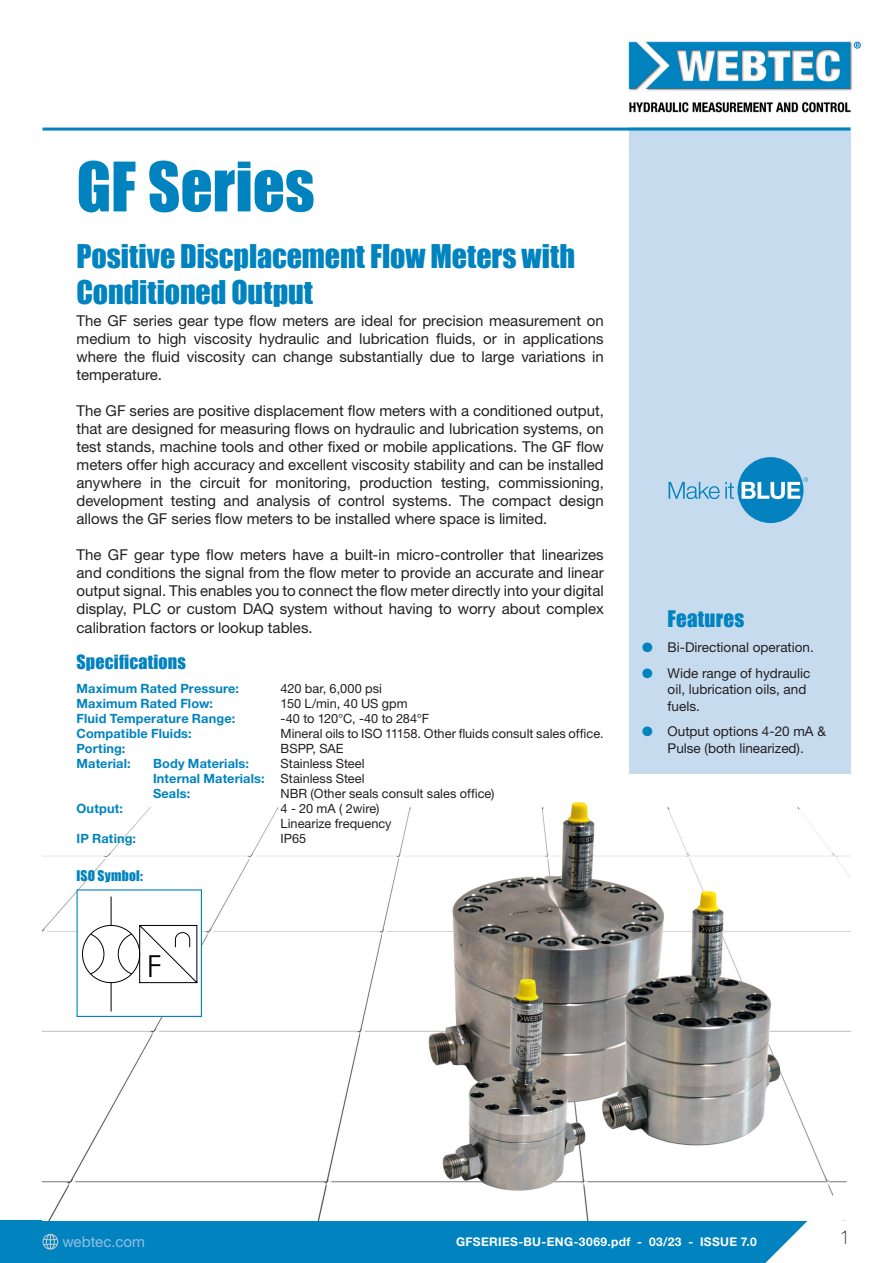
<style>
.page{position:relative;width:893px;height:1263px;background:#fff}
.page>*{position:absolute;margin:0;border:0;box-sizing:border-box;transform-origin:0 0}
.Datasheet_heading{font:63px "Impact";color:#0083bf}
.t1{font:30.3px "Century Gothic";color:#000}
.Datasheet_sub_headin{font:30px/36px "Impact";letter-spacing:-.005em;color:#0083bf}
.Features_heading{font:21px "Impact";letter-spacing:.01em;color:#0083bf}
.t2{font:100 19.5px "Helvetica Neue LT Std";color:#231f20}
.Specifications_headi{font:18px "Impact";letter-spacing:.01em;color:#0083bf}
.Introductory_copy{font:15px/18px "Helvetica Neue LT Std";color:#231f20;text-align:justify}
.t3{font:15px "Helvetica Neue LT Std";letter-spacing:.005em;color:#94bee0}
.t4{font:13.5px/16.5px "Helvetica Neue LT Std";color:#231f20}
.Impact_sub_heading{font:13.5px "Impact";letter-spacing:.015em;color:#0083bf}
.Specifications_text{font:12.75px/15px "Helvetica Neue LT Std";color:#231f20}
.Specifications_text-2{font:700 12.75px "Helvetica Neue LT Std";letter-spacing:.01em;color:#0083bf}
.t5{font:700 12px "Helvetica Neue LT Std";letter-spacing:.03em;color:#fff}
.s1{color:#0083bf}
</style>
<div class="page">
<div style="left:0;top:1220px;width:893px;height:43px;background:#0083bf"></div>
<div style="left:629px;top:128px;width:221px;height:646px;background:#c6dbee"></div>
<img style="left:628px;top:41px;width:233px;height:72px">
<hr style="left:43px;top:128px;width:807px;height:3px;background:#0083bf">
<svg style="left:43px;top:1234px;width:15px;height:15px"></svg>
<img style="left:43px;top:802px;width:807px;height:418px">
<svg style="left:765px;top:1135px;width:128px;height:128px"></svg>
<div style="left:77px;top:890px;width:124px;height:126px;background:#fff"></div>
<svg style="left:82px;top:896px;width:116px;height:116px"></svg>
<div style="left:77px;top:889px;width:125px;height:128px;border:1px solid #0083bf"></div>
<div style="left:738px;top:457px;width:65px;height:66px;background:#0382bf;border-radius:50%"></div>
<svg style="left:669px;top:482px;width:65px;height:17px"></svg>
<svg style="left:741px;top:477px;width:67px;height:22px"></svg>
<p class="Datasheet_heading" style="left:77px;top:138px;width:240px">GF Series</p>
<p class="Datasheet_sub_headin" style="left:77px;top:238px;width:500px">Positive Discplacement Flow Meters with<br>Conditioned Output</p>
<p class="Introductory_copy" style="left:77px;top:312px;width:529px">The GF series gear type flow meters are ideal for precision measurement on medium to high viscosity hydraulic and lubrication fluids, or in applications where the fluid viscosity can change substantially due to large variations in temperature.</p>
<p class="Introductory_copy" style="left:77px;top:402px;width:529px">The GF series are positive displacement flow meters with a conditioned output, that are designed for measuring flows on hydraulic and lubrication systems, on test stands, machine tools and other fixed or mobile applications. The GF flow meters offer high accuracy and excellent viscosity stability and can be installed anywhere in the circuit for monitoring, production testing, commissioning, development testing and analysis of control systems. The compact design allows the GF series flow meters to be installed where space is limited.</p>
<p class="Introductory_copy" style="left:77px;top:546px;width:529px">The GF gear type flow meters have a built-in micro-controller that linearizes and conditions the signal from the flow meter to provide an accurate and linear output signal. This enables you to connect the flow meter directly into your digital display, PLC or custom DAQ system without having to worry about complex calibration factors or lookup tables.</p>
<p class="Specifications_headi" style="left:77px;top:647px;width:111px">Specifications</p>
<p class="Specifications_text-2" style="left:77px;top:680px;width:164px">Maximum Rated Pressure:</p>
<p class="Specifications_text" style="left:281px;top:680px;width:103px">420 bar, 6,000 psi</p>
<p class="Specifications_text-2" style="left:77px;top:695px;width:138px">Maximum Rated Flow:</p>
<p class="Specifications_text" style="left:281px;top:695px;width:128px">150 L/min, 40 US gpm</p>
<p class="Specifications_text-2" style="left:77px;top:710px;width:160px">Fluid Temperature Range:</p>
<p class="Specifications_text" style="left:281px;top:710px;width:150px">-40 to 120°C, -40 to 284°F</p>
<p class="Specifications_text-2" style="left:77px;top:725px;width:117px">Compatible Fluids:</p>
<p class="Specifications_text" style="left:281px;top:725px;width:325px">Mineral oils to ISO 11158. Other fluids consult sales office.</p>
<p class="Specifications_text-2" style="left:77px;top:740px;width:50px">Porting:</p>
<p class="Specifications_text" style="left:281px;top:740px;width:65px">BSPP, SAE</p>
<p class="Specifications_text-2" style="left:77px;top:755px;width:56px">Material:</p>
<p class="Specifications_text-2" style="left:153px;top:755px;width:97px">Body Materials:</p>
<p class="Specifications_text" style="left:281px;top:755px;width:85px">Stainless Steel</p>
<p class="Specifications_text-2" style="left:153px;top:770px;width:113px">Internal Materials:</p>
<p class="Specifications_text" style="left:281px;top:770px;width:85px">Stainless Steel</p>
<p class="Specifications_text-2" style="left:153px;top:785px;width:39px">Seals:</p>
<p class="Specifications_text" style="left:281px;top:785px;width:215px">NBR (Other seals consult sales office)</p>
<p class="Specifications_text-2" style="left:77px;top:800px;width:48px">Output:</p>
<p class="Specifications_text" style="left:281px;top:800px;width:112px">4 - 20 mA ( 2wire)<br>Linearize frequency</p>
<p class="Specifications_text-2" style="left:77px;top:830px;width:61px">IP Rating:</p>
<p class="Specifications_text" style="left:281px;top:830px;width:27px">IP65</p>
<p class="Impact_sub_heading" style="left:77px;top:865px;width:68px">ISO Symbol:</p>
<p class="t1" style="left:147px;top:945px;width:16px">F</p>
<p class="Features_heading" style="left:668px;top:602px;width:78px">Features</p>
<p class="t4" style="left:642px;top:639px;width:173px"><span class="s1">●</span> Bi-Directional operation.</p>
<p class="t4" style="left:668px;top:664px;width:144px;text-indent:-26px"><span class="s1">●</span> Wide range of hydraulic oil, lubrication oils, and fuels.</p>
<p class="t4" style="left:642px;top:723px;width:185px;text-align:center"><span class="s1">●</span> Output options 4-20 mA &amp;<br>Pulse (both linearized).</p>
<p class="t3" style="left:62px;top:1232px;width:84px">webtec.com</p>
<h3 class="t2" style="left:840px;top:1225px;width:12px">1</h3>
<p class="t5" style="left:456px;top:1234px;width:302px">GFSERIES-BU-ENG-3069.pdf - 03/23 - ISSUE 7.0</p>
</div>
